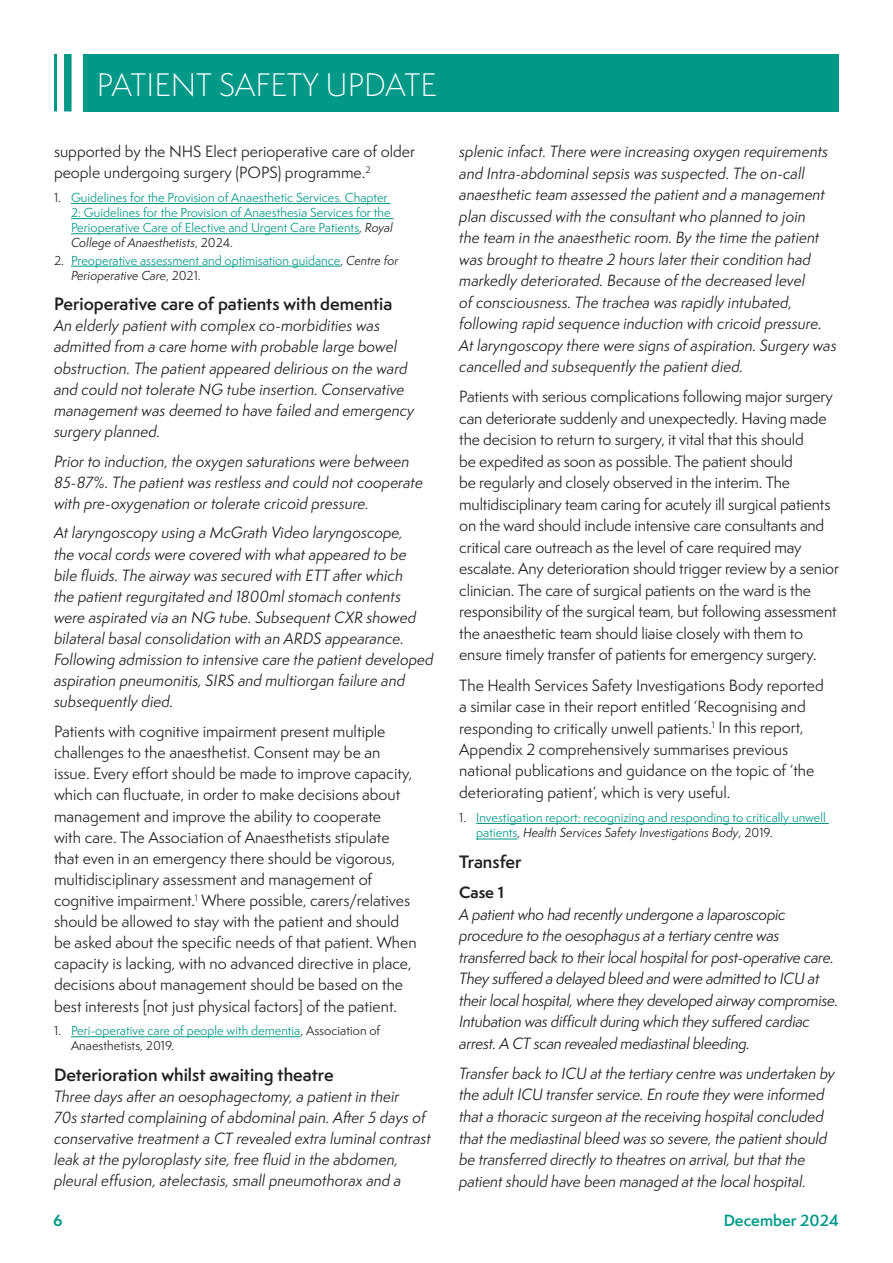
<style>
.page{position:relative;width:893px;height:1263px;background:#fff}
.page>*{position:absolute;margin:0;border:0;box-sizing:border-box;transform-origin:0 0}
.t1{font:300 30px "Semplicita Pro";color:#fff}
.t2{font:600 16.5px "Semplicita Pro";color:#231f20}
.t3{font:italic 15px/21.1px "Semplicita Pro";color:#231f20}
.t4{font:15px/21.5px "Semplicita Pro";color:#231f20}
.t5{font:italic 15px/21.5px "Semplicita Pro";letter-spacing:-.02em;color:#231f20}
.t6{font:600 15px "Semplicita Pro";color:#098}
.t7{font:700 15px "Semplicita Pro";color:#231f20}
.t8{font:700 15px "Semplicita Pro";color:#098}
.t9{font:12px/15.1px "Semplicita Pro";color:#098}
.s1{color:#231f20}
.s2{font-style:italic;color:#231f20}
</style>
<div class="page">
<div style="left:84px;top:54px;width:755px;height:57px;background:#098"></div>
<hr style="left:54px;top:54px;width:3px;height:57px;background:#098">
<div style="left:64px;top:54px;width:8px;height:57px;background:#098"></div>
<hr style="left:71px;top:203px;width:319px;height:1px;background:#098">
<hr style="left:71px;top:218px;width:323px;height:1px;background:#098">
<hr style="left:71px;top:233px;width:288px;height:1px;background:#098">
<hr style="left:71px;top:266px;width:269px;height:1px;background:#098">
<hr style="left:71px;top:1036px;width:229px;height:1px;background:#098">
<hr style="left:476px;top:823px;width:353px;height:1px;background:#098">
<hr style="left:476px;top:839px;width:41px;height:1px;background:#098">
<h1 class="t1" style="left:97px;top:65px;width:342px">PATIENT SAFETY UPDATE</h1>
<p class="t4" style="left:54px;top:141px;width:363px">supported by the NHS Elect perioperative care of older people undergoing surgery (POPS) programme.<sup>2</sup></p>
<p class="t9" style="left:71px;top:190px;width:323px;text-indent:-17px"><span class="s1">1.</span> Guidelines for the Provision of Anaesthetic Services. Chapter 2: Guidelines for the Provision of Anaesthesia Services for the Perioperative Care of Elective and Urgent Care Patients<span class="s1">,</span> <span class="s2">Royal College of Anaesthetists</span><span class="s1">, 2024.</span></p>
<p class="t9" style="left:71px;top:252px;width:329px;text-indent:-17px"><span class="s1">2.</span> Preoperative assessment and optimisation guidance<span class="s1">,</span> <span class="s2">Centre for<br>Perioperative Care</span><span class="s1">, 2021.</span></p>
<p class="t2" style="left:54px;top:292px;width:340px">Perioperative care of patients with dementia</p>
<p class="t3" style="left:54px;top:315px;width:362px">An elderly patient with complex co-morbidities was admitted from a care home with probable large bowel obstruction. The patient appeared delirious on the ward and could not tolerate NG tube insertion. Conservative management was deemed to have failed and emergency surgery planned.</p>
<p class="t3" style="left:54px;top:450px;width:371px">Prior to induction, the oxygen saturations were between<br>85-87%. The patient was restless and could not cooperate with pre-oxygenation or tolerate cricoid pressure.</p>
<p class="t3" style="left:54px;top:522px;width:381px">At laryngoscopy using a McGrath Video laryngoscope,<br>the vocal cords were covered with what appeared to be bile fluids. The airway was secured with ETT after which<br>the patient regurgitated and 1800ml stomach contents were aspirated via an NG tube. Subsequent CXR showed bilateral basal consolidation with an ARDS appearance.<br>Following admission to intensive care the patient developed aspiration pneumonitis, SIRS and multiorgan failure and subsequently died.</p>
<p class="t4" style="left:54px;top:721px;width:364px">Patients with cognitive impairment present multiple challenges to the anaesthetist. Consent may be an issue. Every effort should be made to improve capacity, which can fluctuate, in order to make decisions about management and improve the ability to cooperate<br>with care. The Association of Anaesthetists stipulate that even in an emergency there should be vigorous, multidisciplinary assessment and management of cognitive impairment.<sup>1</sup> Where possible, carers/relatives should be allowed to stay with the patient and should be asked about the specific needs of that patient. When capacity is lacking, with no advanced directive in place, decisions about management should be based on the best interests [not just physical factors] of the patient.</p>
<p class="t9" style="left:71px;top:1023px;width:311px;text-indent:-17px"><span class="s1">1.</span> Peri-operative care of people with dementia<span class="s1">, Association of<br>Anaesthetists, 2019.</span></p>
<p class="t2" style="left:54px;top:1062px;width:281px">Deterioration whilst awaiting theatre</p>
<p class="t3" style="left:54px;top:1085px;width:378px">Three days after an oesophagectomy, a patient in their<br>70s started complaining of abdominal pain. After 5 days of conservative treatment a CT revealed extra luminal contrast leak at the pyloroplasty site, free fluid in the abdomen, pleural effusion, atelectasis, small pneumothorax and a</p>
<p class="t3" style="left:459px;top:141px;width:379px">splenic infact. There were increasing oxygen requirements and Intra-abdominal sepsis was suspected. The on-call anaesthetic team assessed the patient and a management plan discussed with the consultant who planned to join<br>the team in the anaesthetic room. By the time the patient was brought to theatre 2 hours later their condition had markedly deteriorated. Because of the decreased level<br>of consciousness. The trachea was rapidly intubated, following rapid sequence induction with cricoid pressure.<br>At laryngoscopy there were signs of aspiration. Surgery was cancelled and subsequently the patient died.</p>
<p class="t4" style="left:459px;top:386px;width:381px">Patients with serious complications following major surgery can deteriorate suddenly and unexpectedly. Having made the decision to return to surgery, it vital that this should<br>be expedited as soon as possible. The patient should<br>be regularly and closely observed in the interim. The multidisciplinary team caring for acutely ill surgical patients on the ward should include intensive care consultants and critical care outreach as the level of care required may escalate. Any deterioration should trigger review by a senior clinician. The care of surgical patients on the ward is the responsibility of the surgical team, but following assessment the anaesthetic team should liaise closely with them to ensure timely transfer of patients for emergency surgery.</p>
<p class="t4" style="left:459px;top:674px;width:366px">The Health Services Safety Investigations Body reported a similar case in their report entitled ‘Recognising and responding to critically unwell patients.<sup>1</sup> In this report, Appendix 2 comprehensively summarises previous national publications and guidance on the topic of ‘the deteriorating patient’, which is very useful.</p>
<p class="t9" style="left:476px;top:809px;width:351px;text-indent:-17px"><span class="s1">1.</span> Investigation report: recognizing and responding to critically unwell patients<span class="s1">,</span> <span class="s2">Health Services Safety Investigations Body</span><span class="s1">, 2019.</span></p>
<p class="t2" style="left:459px;top:850px;width:64px">Transfer</p>
<p class="t7" style="left:459px;top:881px;width:46px">Case 1</p>
<p class="t5" style="left:459px;top:903px;width:381px">A patient who had recently undergone a laparoscopic procedure to the oesophagus at a tertiary centre was transferred back to their local hospital for post-operative care.<br>They suffered a delayed bleed and were admitted to ICU at their local hospital, where they developed airway compromise.<br>Intubation was difficult during which they suffered cardiac arrest. A CT scan revealed mediastinal bleeding.</p>
<p class="t3" style="left:459px;top:1062px;width:377px">Transfer back to ICU at the tertiary centre was undertaken by the adult ICU transfer service. En route they were informed that a thoracic surgeon at the receiving hospital concluded that the mediastinal bleed was so severe, the patient should be transferred directly to theatres on arrival, but that the patient should have been managed at the local hospital.</p>
<p class="t8" style="left:53px;top:1209px;width:11px">6</p>
<p class="t6" style="left:724px;top:1209px;width:117px">December 2024</p>
</div>
